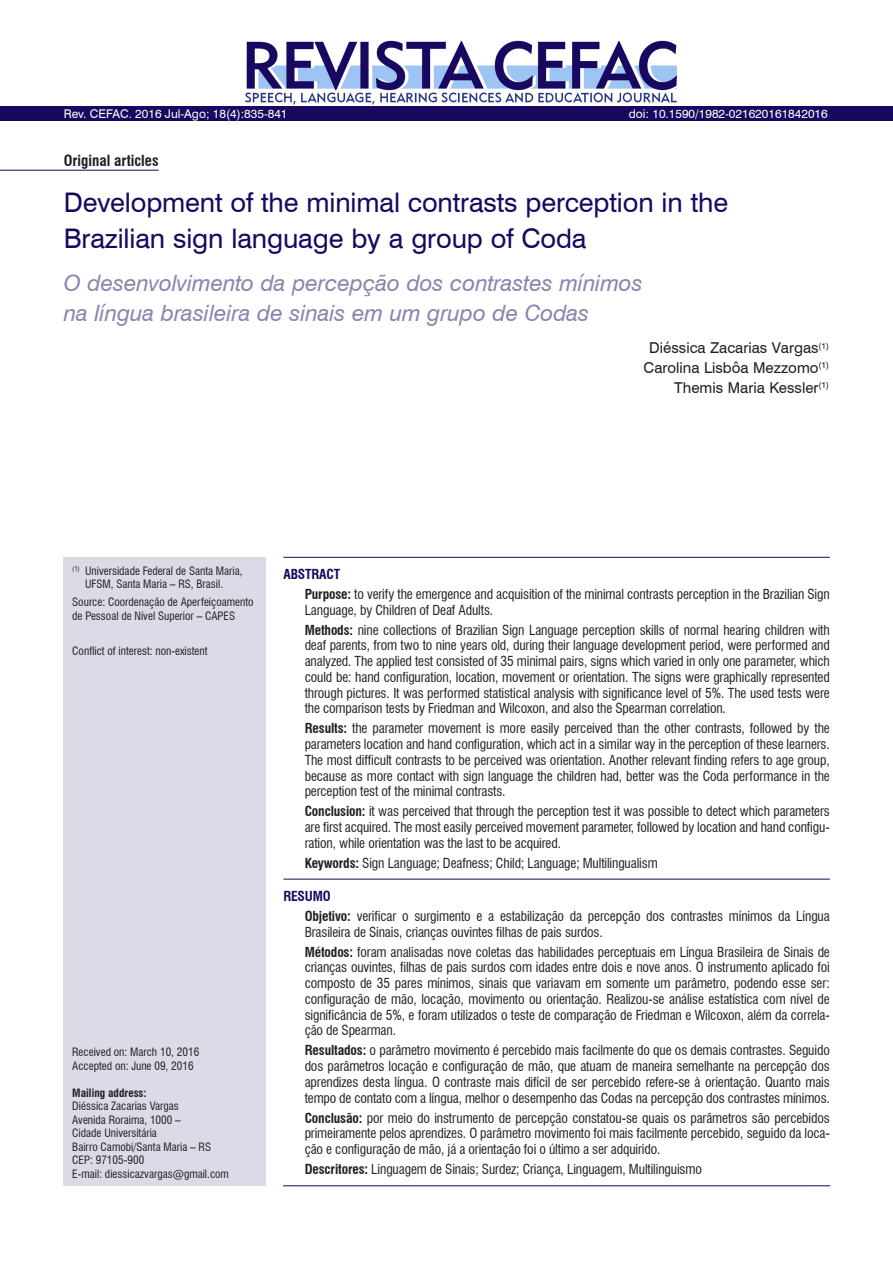
<style>
.page{position:relative;width:893px;height:1263px;background:#fff}
.page>*{position:absolute;margin:0;border:0;box-sizing:border-box;transform-origin:0 0}
.Titulo{font:27px/36px "Swiss 721 BT";letter-spacing:-.005em;color:#18085f}
.Titulo_ingles{font:italic 22.5px/30px "Swiss 721 BT";letter-spacing:-.005em;color:#8b84af}
.Autor{font:15px "Swiss 721 BT";color:#231f20}
.Tipo_de_artigo{font:700 condensed 15px "Swiss 721 BT";color:#231f20}
.Resumo{font:condensed 13.5px/15.8px "Swiss 721 BT";letter-spacing:-.01em;color:#231f20;text-align:justify}
.Resumo_título{font:700 condensed 13.5px "Swiss 721 BT";letter-spacing:-.01em;color:#18085f}
.Legenda_bibliográfi{font:12px "Swiss 721 BT";color:#fff}
.DOI_-_variável_1{font:12px "Swiss 721 BT";color:#fff}
.Endereço_correspond{font:condensed 11.25px/13.5px "Swiss 721 BT";color:#231f20}
.Notas{font:condensed 11.25px/13.5px "Swiss 721 BT";color:#231f20;text-align:center}
.Notas_sem_paragrafo{font:condensed 11.25px/13.5px "Swiss 721 BT";color:#231f20}
.Endereço_correspond-2{font:700 condensed 11.25px "Swiss 721 BT";color:#231f20}
.s1{font-weight:700}
</style>
<div class="page">
<div style="left:64px;top:558px;width:202px;height:628px;background:#dcdae7"></div>
<hr style="left:283px;top:557px;width:547px;height:1px;background:#18085f">
<hr style="left:283px;top:879px;width:547px;height:1px;background:#18085f">
<hr style="left:283px;top:1185px;width:547px;height:1px;background:#18085f">
<hr style="left:0;top:170px;width:159px;height:1px;background:#18085f">
<img style="left:245px;top:40px;width:432px;height:65px">
<div style="left:0;top:106px;width:893px;height:15px;background:#18085f"></div>
<p class="Legenda_bibliográfi" style="left:64px;top:106px;width:225px">Rev. CEFAC. 2016 Jul-Ago; 18(4):835-841</p>
<p class="DOI_-_variável_1" style="left:629px;top:106px;width:200px">doi: 10.1590/1982-021620161842016</p>
<p class="Tipo_de_artigo" style="left:64px;top:152px;width:96px">Original articles</p>
<p class="Titulo" style="left:64px;top:184px;width:666px">Development of the minimal contrasts perception in the<br>Brazilian sign language by a group of Coda</p>
<p class="Titulo_ingles" style="left:64px;top:268px;width:580px">O desenvolvimento da percepção dos contrastes mínimos na língua brasileira de sinais em um grupo de Codas</p>
<p class="Autor" style="left:649px;top:338px;width:181px">Diéssica Zacarias Vargas<sup>(1)</sup></p>
<p class="Autor" style="left:644px;top:357px;width:187px">Carolina Lisbôa Mezzomo<sup>(1)</sup></p>
<p class="Autor" style="left:674px;top:377px;width:156px">Themis Maria Kessler<sup>(1)</sup></p>
<p class="Notas" style="left:72px;top:564px;width:172px"><sup>(1)</sup> Universidade Federal de Santa Maria,<br>UFSM, Santa Maria – RS, Brasil.</p>
<p class="Notas_sem_paragrafo" style="left:72px;top:595px;width:183px">Source: Coordenação de Aperfeiçoamento de Pessoal de Nível Superior – CAPES</p>
<p class="Notas" style="left:72px;top:644px;width:137px">Conflict of interest: non-existent</p>
<p class="Endereço_correspond" style="left:72px;top:1045px;width:129px">Received on: March 10, 2016</p>
<p class="Endereço_correspond" style="left:72px;top:1059px;width:123px">Accepted on: June 09, 2016</p>
<p class="Endereço_correspond-2" style="left:72px;top:1086px;width:76px">Mailing address:</p>
<p class="Endereço_correspond" style="left:72px;top:1099px;width:108px">Diéssica Zacarias Vargas</p>
<p class="Endereço_correspond" style="left:72px;top:1113px;width:110px">Avenida Roraima, 1000 –<br>Cidade Universitária</p>
<p class="Endereço_correspond" style="left:72px;top:1140px;width:140px">Bairro Camobi/Santa Maria – RS</p>
<p class="Endereço_correspond" style="left:72px;top:1153px;width:73px">CEP: 97105-900</p>
<p class="Endereço_correspond" style="left:72px;top:1167px;width:158px">E-mail: diessicazvargas@gmail.com</p>
<p class="Resumo_título" style="left:283px;top:566px;width:58px">ABSTRACT</p>
<p class="Resumo" style="left:305px;top:586px;width:527px"><span class="s1">Purpose:</span> to verify the emergence and acquisition of the minimal contrasts perception in the Brazilian Sign<br>Language, by Children of Deaf Adults.</p>
<p class="Resumo" style="left:305px;top:622px;width:527px"><span class="s1">Methods:</span> nine collections of Brazilian Sign Language perception skills of normal hearing children with deaf parents, from two to nine years old, during their language development period, were performed and analyzed. The applied test consisted of 35 minimal pairs, signs which varied in only one parameter, which could be: hand configuration, location, movement or orientation. The signs were graphically represented through pictures. It was performed statistical analysis with significance level of 5%. The used tests were the comparison tests by Friedman and Wilcoxon, and also the Spearman correlation.</p>
<p class="Resumo" style="left:305px;top:721px;width:527px"><span class="s1">Results:</span> the parameter movement is more easily perceived than the other contrasts, followed by the parameters location and hand configuration, which act in a similar way in the perception of these learners.<br>The most difficult contrasts to be perceived was orientation. Another relevant finding refers to age group, because as more contact with sign language the children had, better was the Coda performance in the perception test of the minimal contrasts.</p>
<p class="Resumo" style="left:305px;top:804px;width:527px"><span class="s1">Conclusion:</span> it was perceived that through the perception test it was possible to detect which parameters are first acquired. The most easily perceived movement parameter, followed by location and hand configu&shy;ration, while orientation was the last to be acquired.</p>
<p class="Resumo" style="left:305px;top:855px;width:355px"><span class="s1">Keywords:</span> Sign Language; Deafness; Child; Language; Multilingualism</p>
<p class="Resumo_título" style="left:283px;top:888px;width:49px">RESUMO</p>
<p class="Resumo" style="left:305px;top:908px;width:527px"><span class="s1">Objetivo:</span> verificar o surgimento e a estabilização da percepção dos contrastes mínimos da Língua<br>Brasileira de Sinais, crianças ouvintes filhas de pais surdos.</p>
<p class="Resumo" style="left:305px;top:944px;width:527px"><span class="s1">Métodos:</span> foram analisadas nove coletas das habilidades perceptuais em Língua Brasileira de Sinais de crianças ouvintes, filhas de pais surdos com idades entre dois e nove anos. O instrumento aplicado foi composto de 35 pares mínimos, sinais que variavam em somente um parâmetro, podendo esse ser: configuração de mão, locação, movimento ou orientação. Realizou-se análise estatística com nível de significância de 5%, e foram utilizados o teste de comparação de Friedman e Wilcoxon, além da correla&shy;ção de Spearman.</p>
<p class="Resumo" style="left:305px;top:1042px;width:527px"><span class="s1">Resultados:</span> o parâmetro movimento é percebido mais facilmente do que os demais contrastes. Seguido dos parâmetros locação e configuração de mão, que atuam de maneira semelhante na percepção dos aprendizes desta língua. O contraste mais difícil de ser percebido refere-se à orientação. Quanto mais tempo de contato com a língua, melhor o desempenho das Codas na percepção dos contrastes mínimos.</p>
<p class="Resumo" style="left:305px;top:1110px;width:527px"><span class="s1">Conclusão:</span> por meio do instrumento de percepção constatou-se quais os parâmetros são percebidos primeiramente pelos aprendizes. O parâmetro movimento foi mais facilmente percebido, seguido da loca&shy;ção e configuração de mão, já a orientação foi o último a ser adquirido.</p>
<p class="Resumo" style="left:305px;top:1161px;width:399px"><span class="s1">Descritores:</span> Linguagem de Sinais; Surdez; Criança, Linguagem, Multilinguismo</p>
</div>
